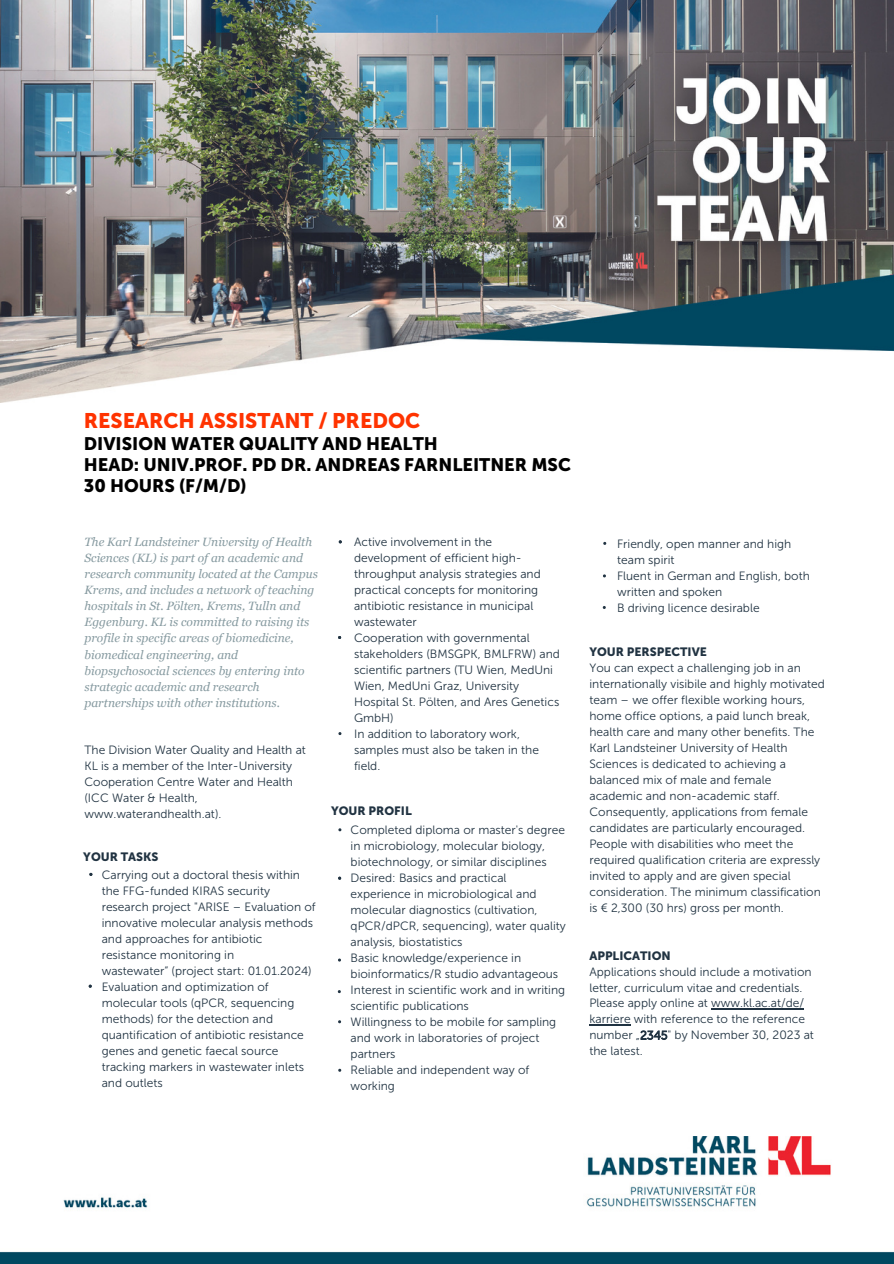
<style>
.page{position:relative;width:894px;height:1264px;background:#fff}
.page>*{position:absolute;margin:0;border:0;box-sizing:border-box;transform-origin:0 0}
.t1{font:21px "Museo Sans 900";color:#f30}
.t2{font:18px/21.5px "Museo Sans 900";color:#000}
.t3{font:12px/16px "Museo Sans 300";color:#213342}
.t4{font:italic 12px/16px "Georgia";color:#869aa0}
.t5{font:12px "Museo Sans 900";color:#213342}
.s1{font-family:"Museo Sans 900"}
</style>
<div class="page">
<img style="left:0;top:0;width:893px;height:402px">
<img style="left:0;top:1136px;width:893px;height:127px">
<hr style="left:711px;top:1008px;width:92px;height:1px;background:#213342">
<hr style="left:589px;top:1024px;width:41px;height:1px;background:#213342">
<p class="t1" style="left:84px;top:409px;width:338px">RESEARCH ASSISTANT / PREDOC</p>
<p class="t2" style="left:84px;top:432px;width:488px">DIVISION WATER QUALITY AND HEALTH<br>HEAD: UNIV.PROF. PD DR. ANDREAS FARNLEITNER MSC<br>30 HOURS (F/M/D)</p>
<p class="t4" style="left:84px;top:534px;width:235px">The Karl Landsteiner University of Health Sciences (KL) is part of an academic and research community located at the Campus Krems, and includes a network of teaching hospitals in St. Pölten, Krems, Tulln and Eggenburg. KL is committed to raising its profile in specific areas of biomedicine, biomedical engineering, and biopsychosocial sciences by entering into strategic academic and research partnerships with other institutions.</p>
<p class="t3" style="left:84px;top:741px;width:223px">The Division Water Quality and Health at<br>KL is a member of the Inter-University<br>Cooperation Centre Water and Health (ICC Water &amp; Health, www.waterandhealth.at).</p>
<p class="t5" style="left:83px;top:850px;width:77px">YOUR TASKS</p>
<p class="t3" style="left:102px;top:867px;width:215px">Carrying out a doctoral thesis within the FFG-funded KIRAS security research project "ARISE – Evaluation of innovative molecular analysis methods and approaches for antibiotic resistance monitoring in<br>wastewater” (project start: 01.01.2024)<br>Evaluation and optimization of molecular tools (qPCR, sequencing methods) for the detection and quantification of antibiotic resistance genes and genetic faecal source tracking markers in wastewater inlets and outlets</p>
<p class="t3" style="left:354px;top:534px;width:207px">Active involvement in the development of efficient high&shy;throughput analysis strategies and practical concepts for monitoring antibiotic resistance in municipal wastewater<br>Cooperation with governmental stakeholders (BMSGPK, BMLFRW) and scientific partners (TU Wien, MedUni<br>Wien, MedUni Graz, University<br>Hospital St. Pölten, and Ares Genetics<br>GmbH)<br>In addition to laboratory work, samples must also be taken in the field.</p>
<p class="t5" style="left:331px;top:803px;width:82px">YOUR PROFIL</p>
<p class="t3" style="left:350px;top:822px;width:217px">Completed diploma or master's degree in microbiology, molecular biology, biotechnology, or similar disciplines<br>Desired: Basics and practical experience in microbiological and molecular diagnostics (cultivation, qPCR/dPCR, sequencing), water quality analysis, biostatistics<br>Basic knowledge/experience in bioinformatics/R studio advantageous<br>Interest in scientific work and in writing scientific publications<br>Willingness to be mobile for sampling and work in laboratories of project partners<br>Reliable and independent way of working</p>
<p class="t3" style="left:617px;top:536px;width:194px">Friendly, open manner and high team spirit<br>Fluent in German and English, both written and spoken<br>B driving licence desirable</p>
<p class="t3" style="left:589px;top:644px;width:237px"><span class="s1">YOUR PERSPECTIVE<br></span>You can expect a challenging job in an internationally visibile and highly motivated team – we offer flexible working hours, home office options, a paid lunch break, health care and many other benefits. The Karl Landsteiner University of Health Sciences is dedicated to achieving a balanced mix of male and female academic and non-academic staff.<br>Consequently, applications from female candidates are particularly encouraged.<br>People with disabilities who meet the required qualification criteria are expressly invited to apply and are given special consideration. The minimum classification is € 2,300 (30 hrs) gross per month.</p>
<p class="t3" style="left:589px;top:947px;width:226px"><span class="s1">APPLICATION<br></span>Applications should include a motivation letter, curriculum vitae and credentials.<br>Please apply online at www.kl.ac.at/de/ karriere with reference to the reference number „2345" by November 30, 2023 at the latest.</p>
</div>
